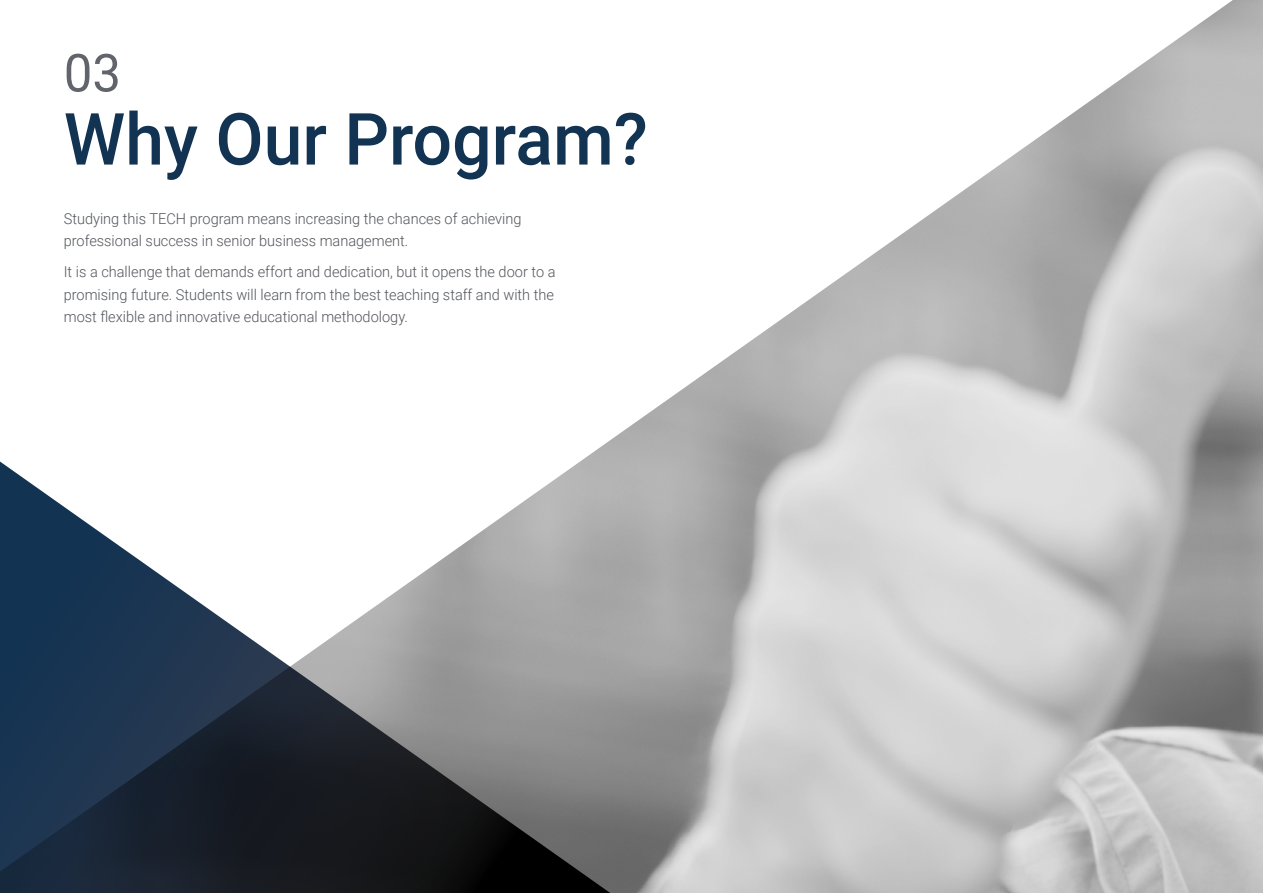
<style>
.page{position:relative;width:1263px;height:893px;background:#fff}
.page>*{position:absolute;margin:0;border:0;box-sizing:border-box;transform-origin:0 0}
.t1{font:500 72px "Roboto";color:#123352}
.t2{font:52.5px "Roboto";color:#61646a}
.t3{font:300 15px/22.5px "Roboto";color:#52555b}
</style>
<div class="page">
<img style="left:602px;top:0;width:661px;height:893px">
<svg style="left:0;top:446px;width:640px;height:447px"></svg>
<h2 class="t2" style="left:64px;top:36px;width:59px">03</h2>
<h1 class="t1" style="left:64px;top:89px;width:585px">Why Our Program?</h1>
<p class="t3" style="left:64px;top:207px;width:459px">Studying this TECH program means increasing the chances of achieving professional success in senior business management.</p>
<p class="t3" style="left:64px;top:260px;width:493px;text-align:justify">It is a challenge that demands effort and dedication, but it opens the door to a promising future. Students will learn from the best teaching staff and with the most flexible and innovative educational methodology.</p>
</div>
